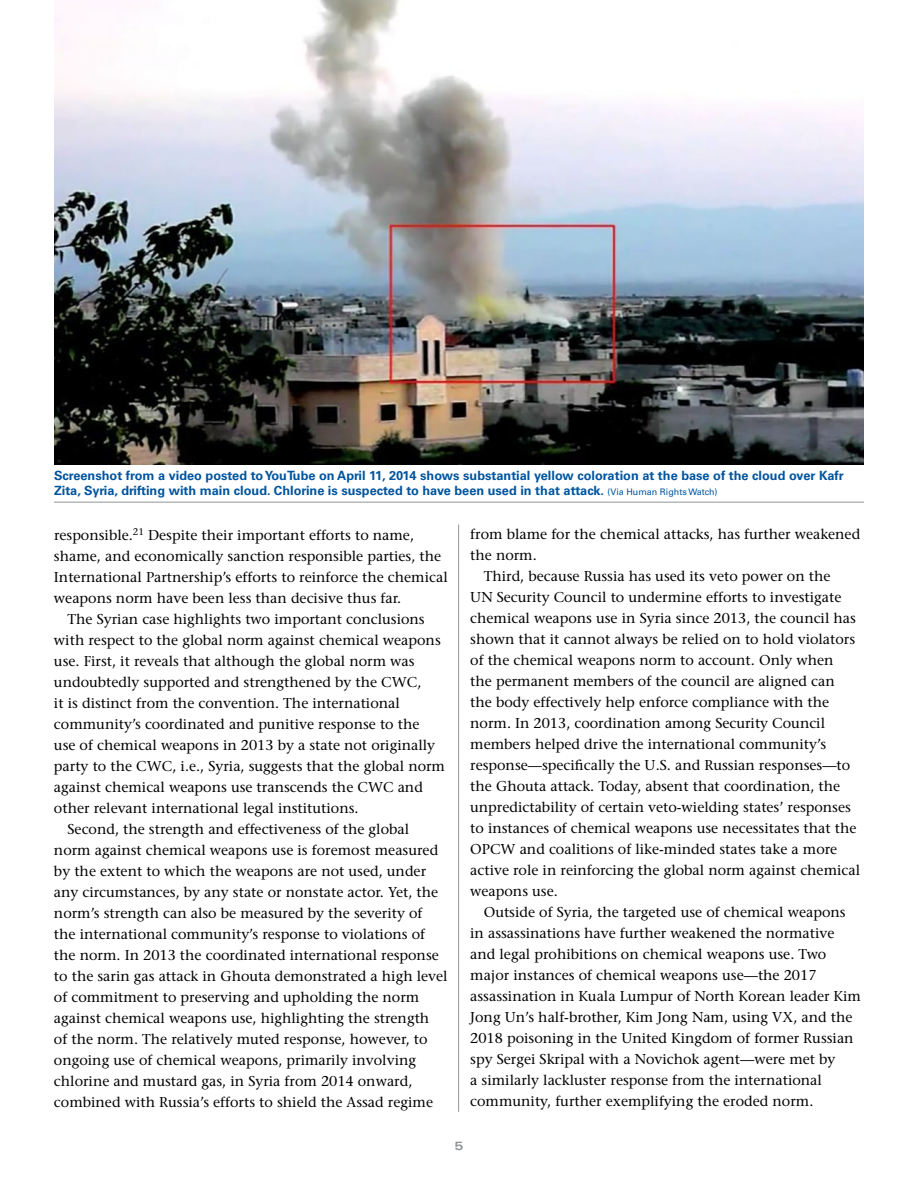
<style>
.page{position:relative;width:918px;height:1188px;background:#fff}
.page>*{position:absolute;margin:0;border:0;box-sizing:border-box;transform-origin:0 0}
.t1{font:500 14.25px "Stone Serif Std";color:#000}
.t2{font:700 12.75px/15px "Univers LT Std";color:#00549e}
.t3{font:700 expanded 12px "Univers LT Std";color:#939598}
.s1{font-weight:400;font-size:9px}
</style>
<div class="page">
<hr style="left:458px;top:525px;width:1px;height:587px;background:#939598">
<img style="left:54px;top:0;width:809px;height:464px">
<hr style="left:54px;top:502px;width:810px;height:1px;background:#939598">
<p class="t2" style="left:54px;top:468px;width:791px">Screenshot from a video posted to YouTube on April 11, 2014 shows substantial yellow coloration at the base of the cloud over Kafr<br>Zita, Syria, drifting with main cloud. Chlorine is suspected to have been used in that attack. <span class="s1">(Via Human Rights Watch)</span></p>
<p class="t1" style="left:54px;top:527px;width:362px">responsible.<sup>21</sup> Despite their important efforts to name,</p>
<p class="t1" style="left:54px;top:548px;width:389px">shame, and economically sanction responsible parties, the</p>
<p class="t1" style="left:54px;top:569px;width:395px">International Partnership’s efforts to reinforce the chemical</p>
<p class="t1" style="left:54px;top:590px;width:349px">weapons norm have been less than decisive thus far.</p>
<p class="t1" style="left:67px;top:611px;width:359px">The Syrian case highlights two important conclusions</p>
<p class="t1" style="left:54px;top:632px;width:388px">with respect to the global norm against chemical weapons</p>
<p class="t1" style="left:54px;top:653px;width:362px">use. First, it reveals that although the global norm was</p>
<p class="t1" style="left:54px;top:674px;width:369px">undoubtedly supported and strengthened by the CWC,</p>
<p class="t1" style="left:54px;top:695px;width:347px">it is distinct from the convention. The international</p>
<p class="t1" style="left:54px;top:716px;width:367px">community’s coordinated and punitive response to the</p>
<p class="t1" style="left:54px;top:737px;width:383px">use of chemical weapons in 2013 by a state not originally</p>
<p class="t1" style="left:54px;top:758px;width:393px">party to the CWC, i.e., Syria, suggests that the global norm</p>
<p class="t1" style="left:54px;top:779px;width:370px">against chemical weapons use transcends the CWC and</p>
<p class="t1" style="left:54px;top:800px;width:306px">other relevant international legal institutions.</p>
<p class="t1" style="left:67px;top:821px;width:343px">Second, the strength and effectiveness of the global</p>
<p class="t1" style="left:54px;top:842px;width:386px">norm against chemical weapons use is foremost measured</p>
<p class="t1" style="left:54px;top:863px;width:374px">by the extent to which the weapons are not used, under</p>
<p class="t1" style="left:54px;top:884px;width:386px">any circumstances, by any state or nonstate actor. Yet, the</p>
<p class="t1" style="left:54px;top:905px;width:370px">norm’s strength can also be measured by the severity of</p>
<p class="t1" style="left:54px;top:926px;width:373px">the international community’s response to violations of</p>
<p class="t1" style="left:54px;top:947px;width:386px">the norm. In 2013 the coordinated international response</p>
<p class="t1" style="left:54px;top:968px;width:395px">to the sarin gas attack in Ghouta demonstrated a high level</p>
<p class="t1" style="left:54px;top:989px;width:367px">of commitment to preserving and upholding the norm</p>
<p class="t1" style="left:54px;top:1010px;width:377px">against chemical weapons use, highlighting the strength</p>
<p class="t1" style="left:54px;top:1031px;width:375px">of the norm. The relatively muted response, however, to</p>
<p class="t1" style="left:54px;top:1052px;width:364px">ongoing use of chemical weapons, primarily involving</p>
<p class="t1" style="left:54px;top:1073px;width:360px">chlorine and mustard gas, in Syria from 2014 onward,</p>
<p class="t1" style="left:54px;top:1094px;width:381px">combined with Russia’s efforts to shield the Assad regime</p>
<p class="t1" style="left:470px;top:525px;width:392px">from blame for the chemical attacks, has further weakened</p>
<p class="t1" style="left:470px;top:546px;width:68px">the norm.</p>
<p class="t1" style="left:484px;top:567px;width:348px">Third, because Russia has used its veto power on the</p>
<p class="t1" style="left:470px;top:588px;width:373px">UN Security Council to undermine efforts to investigate</p>
<p class="t1" style="left:470px;top:609px;width:387px">chemical weapons use in Syria since 2013, the council has</p>
<p class="t1" style="left:470px;top:630px;width:386px">shown that it cannot always be relied on to hold violators</p>
<p class="t1" style="left:470px;top:651px;width:365px">of the chemical weapons norm to account. Only when</p>
<p class="t1" style="left:470px;top:672px;width:366px">the permanent members of the council are aligned can</p>
<p class="t1" style="left:470px;top:693px;width:361px">the body effectively help enforce compliance with the</p>
<p class="t1" style="left:470px;top:714px;width:356px">norm. In 2013, coordination among Security Council</p>
<p class="t1" style="left:470px;top:735px;width:357px">members helped drive the international community’s</p>
<p class="t1" style="left:470px;top:756px;width:382px">response—specifically the U.S. and Russian responses—to</p>
<p class="t1" style="left:470px;top:777px;width:372px">the Ghouta attack. Today, absent that coordination, the</p>
<p class="t1" style="left:470px;top:798px;width:382px">unpredictability of certain veto-wielding states’ responses</p>
<p class="t1" style="left:470px;top:819px;width:388px">to instances of chemical weapons use necessitates that the</p>
<p class="t1" style="left:470px;top:840px;width:369px">OPCW and coalitions of like-minded states take a more</p>
<p class="t1" style="left:470px;top:861px;width:391px">active role in reinforcing the global norm against chemical</p>
<p class="t1" style="left:470px;top:882px;width:89px">weapons use.</p>
<p class="t1" style="left:484px;top:903px;width:363px">Outside of Syria, the targeted use of chemical weapons</p>
<p class="t1" style="left:470px;top:924px;width:366px">in assassinations have further weakened the normative</p>
<p class="t1" style="left:470px;top:945px;width:358px">and legal prohibitions on chemical weapons use. Two</p>
<p class="t1" style="left:470px;top:966px;width:348px">major instances of chemical weapons use—the 2017</p>
<p class="t1" style="left:470px;top:987px;width:392px">assassination in Kuala Lumpur of North Korean leader Kim</p>
<p class="t1" style="left:470px;top:1008px;width:384px">Jong Un’s half-brother, Kim Jong Nam, using VX, and the</p>
<p class="t1" style="left:470px;top:1029px;width:385px">2018 poisoning in the United Kingdom of former Russian</p>
<p class="t1" style="left:470px;top:1050px;width:367px">spy Sergei Skripal with a Novichok agent—were met by</p>
<p class="t1" style="left:470px;top:1071px;width:353px">a similarly lackluster response from the international</p>
<p class="t1" style="left:470px;top:1092px;width:345px">community, further exemplifying the eroded norm.</p>
<p class="t3" style="left:455px;top:1139px;width:10px">5</p>
</div>
